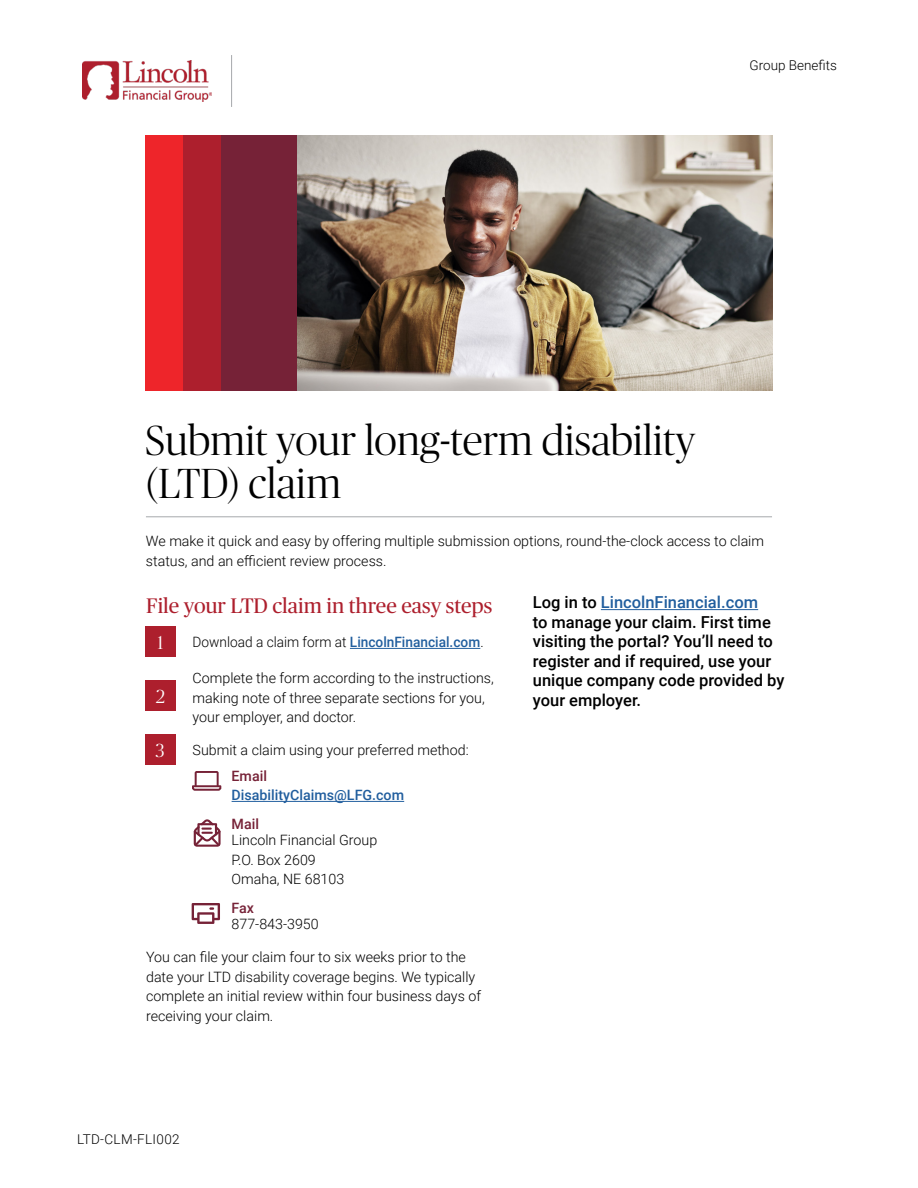
<style>
.page{position:relative;width:918px;height:1188px;background:#fff}
.page>*{position:absolute;margin:0;border:0;box-sizing:border-box;transform-origin:0 0}
.Headline_w__Horizont{font:300 42px/43.5px "Publico Banner";letter-spacing:.01em;color:#000}
.Subheader_1_-_Red{font:21px "Publico Headline";color:#ad1f2d}
.Large_Numbers{font:300 18.9px "Publico Banner";color:#fff}
.Subheader_2{font:500 16.5px/19.5px "Roboto";color:#000}
.Body_Copy{font:300 14.25px/19.5px "Roboto";color:#000}
.Body_Copy-2{font:300 14.25px "Roboto";color:#000;scale:.96 1}
.Body_Copy-3{font:500 14.25px/19.5px "Roboto";color:#215e9e}
.Body_Copy_Small_1st{font:300 13.5px "Roboto";letter-spacing:.025em;color:#000}
.Business_Line{font:300 13.5px "Roboto";color:#000}
.s1{font-weight:500;color:#215e9e}
.s2{color:#762237}
.s3{font-weight:500;color:#762237}
.s4{color:#215e9e}
</style>
<div class="page">
<hr style="left:231px;top:55px;width:1px;height:52px;background:#a7a9ac">
<hr style="left:350px;top:648px;width:130px;height:1px;background:#215e9e">
<hr style="left:232px;top:801px;width:172px;height:1px;background:#215e9e">
<div style="left:146px;top:627px;width:30px;height:30px;background:#ad1f2d"></div>
<div style="left:146px;top:681px;width:30px;height:30px;background:#ad1f2d"></div>
<div style="left:145px;top:735px;width:30px;height:30px;background:#ad1f2d"></div>
<svg style="left:192px;top:771px;width:29px;height:20px"></svg>
<svg style="left:194px;top:819px;width:27px;height:28px"></svg>
<svg style="left:192px;top:903px;width:28px;height:21px"></svg>
<img style="left:297px;top:135px;width:475px;height:256px">
<div style="left:221px;top:135px;width:76px;height:256px;background:#762237"></div>
<div style="left:183px;top:135px;width:38px;height:256px;background:#ad1f2d"></div>
<div style="left:146px;top:135px;width:37px;height:256px;background:#ee252a"></div>
<hr style="left:146px;top:516px;width:626px;height:1px;background:#a7a9ac">
<img style="left:82px;top:60px;width:130px;height:41px">
<hr style="left:601px;top:609px;width:157px;height:1px;background:#215e9e">
<p class="Business_Line" style="left:750px;top:56px;width:89px">Group Benefits</p>
<h1 class="Headline_w__Horizont" style="left:146px;top:416px;width:551px">Submit your long-term disability (LTD) claim</h1>
<p class="Body_Copy" style="left:146px;top:531px;width:620px">We make it quick and easy by offering multiple submission options, round-the-clock access to claim status, and an efficient review process.</p>
<p class="Subheader_1_-_Red" style="left:146px;top:591px;width:348px">File your LTD claim in three easy steps</p>
<p class="Body_Copy-2" style="left:193px;top:632px;width:305px">Download a claim form at <span class="s1">LincolnFinancial.com</span>.</p>
<p class="Body_Copy" style="left:193px;top:668px;width:303px">Complete the form according to the instructions, making note of three separate sections for you, your employer, and doctor.</p>
<p class="Body_Copy" style="left:193px;top:740px;width:278px">Submit a claim using your preferred method:</p>
<p class="Body_Copy-3" style="left:232px;top:766px;width:174px"><span class="s2">Email<br></span>DisabilityClaims@LFG.com</p>
<p class="Body_Copy" style="left:232px;top:815px;width:147px;line-height:16.5px"><span class="s3">Mail<br></span>Lincoln Financial Group</p>
<p class="Body_Copy" style="left:232px;top:850px;width:114px">P.O. Box 2609<br>Omaha, NE 68103</p>
<p class="Body_Copy" style="left:232px;top:899px;width:89px;line-height:16.5px"><span class="s3">Fax<br></span>877-843-3950</p>
<p class="Body_Copy" style="left:146px;top:947px;width:336px">You can file your claim four to six weeks prior to the date your LTD disability coverage begins. We typically complete an initial review within four business days of receiving your claim.</p>
<p class="Large_Numbers" style="left:158px;top:630px;width:7px">1</p>
<p class="Large_Numbers" style="left:156px;top:684px;width:10px">2</p>
<p class="Large_Numbers" style="left:156px;top:738px;width:11px">3</p>
<p class="Subheader_2" style="left:533px;top:592px;width:253px">Log in to <span class="s4">LincolnFinancial.com<br></span>to manage your claim. First time visiting the portal? You’ll need to register and if required, use your unique company code provided by your employer.</p>
<p class="Body_Copy_Small_1st" style="left:77px;top:1130px;width:104px">LTD-CLM-FLI002</p>
</div>
